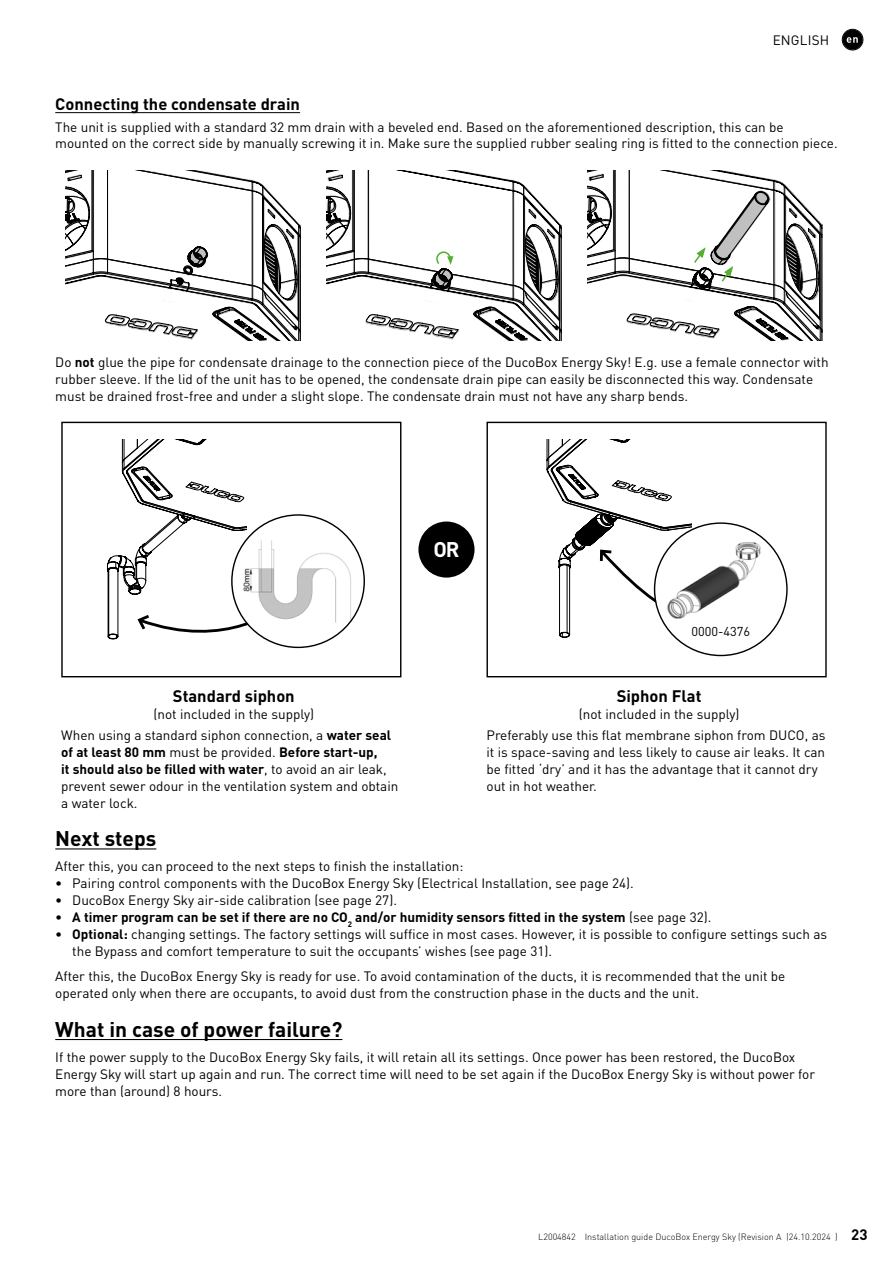
<style>
.page{position:relative;width:893px;height:1263px;background:#fff}
.page>*{position:absolute;margin:0;border:0;box-sizing:border-box;transform-origin:0 0}
.t1{font:700 21px "DINOT";color:#000}
.t2{font:700 21px "DINOT";color:#fff}
.t3{font:700 16.5px "DINOT";color:#000}
.t4{font:700 15px "DINOT";color:#000}
.t5{font:13.5px/16.8px "DINOT";color:#000}
.t6{font:700 13.5px "DINOT";color:#000}
.t7{font:12.75px "DINOT";color:#000}
.t8{font:300 9px "DINOT";color:#000}
.s1{font-weight:700}
.s2{font-weight:400}
</style>
<div class="page">
<div style="left:842px;top:30px;width:21px;height:20px;background:#000;border-radius:50%"></div>
<svg style="left:847px;top:37px;width:11px;height:6px"></svg>
<div style="left:842px;top:29px;width:21px;height:21px;border:1px solid #000;border-radius:50%"></div>
<hr style="left:55px;top:112px;width:245px;height:1px;background:#000">
<hr style="left:55px;top:848px;width:101px;height:1px;background:#000">
<hr style="left:55px;top:1039px;width:287px;height:1px;background:#000">
<svg style="left:66px;top:170px;width:235px;height:170px"></svg>
<svg style="left:326px;top:170px;width:236px;height:170px"></svg>
<div style="left:587px;top:170px;width:240px;height:170px;background:linear-gradient(to bottom,#fff,#fff)"></div>
<svg style="left:587px;top:170px;width:235px;height:170px"></svg>
<svg style="left:107px;top:440px;width:176px;height:207px"></svg>
<div style="left:232px;top:515px;width:132px;height:132px;background:#fff;border-radius:50%"></div>
<img style="left:243px;top:539px;width:110px;height:84px">
<div style="left:61px;top:422px;width:340px;height:255px;border:1px solid #000"></div>
<div style="left:417px;top:520px;width:59px;height:59px;background:#000;border-radius:50%"></div>
<div style="left:415px;top:518px;width:62px;height:63px;border:3px solid #fff;border-radius:50%"></div>
<svg style="left:547px;top:440px;width:166px;height:204px"></svg>
<div style="left:655px;top:523px;width:132px;height:132px;background:#fff;border-radius:50%"></div>
<img style="left:665px;top:542px;width:96px;height:77px">
<div style="left:486px;top:422px;width:341px;height:255px;border:1px solid #000"></div>
<p class="t5" style="left:773px;top:31px;width:58px">ENGLISH</p>
<p class="t3" style="left:55px;top:93px;width:246px">Connecting the condensate drain</p>
<p class="t5" style="left:55px;top:118px;width:781px">The unit is supplied with a standard 32 mm drain with a beveled end. Based on the aforementioned description, this can be mounted on the correct side by manually screwing it in. Make sure the supplied rubber sealing ring is fitted to the connection piece.</p>
<p class="t5" style="left:55px;top:354px;width:775px">Do <span class="s1">not</span> glue the pipe for condensate drainage to the connection piece of the DucoBox Energy Sky! E.g. use a female connector with rubber sleeve. If the lid of the unit has to be opened, the condensate drain pipe can easily be disconnected this way. Condensate must be drained frost-free and under a slight slope. The condensate drain must not have any sharp bends.</p>
<p class="t3" style="left:173px;top:685px;width:123px">Standard siphon</p>
<p class="t5" style="left:61px;top:703px;width:331px;line-height:21.1px;text-indent:92px">(not included in the supply)<br>When using a standard siphon connection, a <span class="s1">water seal</span></p>
<p class="t5" style="left:61px;top:743px;width:339px"><span class="s1">of at least 80 mm</span> must be provided. <span class="s1">Before start-up,<br>it should also be filled with water</span>, to avoid an air leak, prevent sewer odour in the ventilation system and obtain a water lock.</p>
<h1 class="t2" style="left:433px;top:535px;width:28px">OR</h1>
<p class="t7" style="left:691px;top:622px;width:60px">0000-4376</p>
<p class="t3" style="left:617px;top:685px;width:86px">Siphon Flat</p>
<p class="t5" style="left:486px;top:703px;width:340px;line-height:21.1px;text-align:center">(not included in the supply)<br>Preferably use this flat membrane siphon from DUCO, as</p>
<p class="t5" style="left:486px;top:743px;width:340px">it is space-saving and less likely to cause air leaks. It can be fitted ‘dry’ and it has the advantage that it cannot dry out in hot weather.</p>
<h1 class="t1" style="left:55px;top:824px;width:103px">Next steps</h1>
<p class="t5" style="left:55px;top:858px;width:410px">After this, you can proceed to the next steps to finish the installation:</p>
<p class="t5" style="left:55px;top:874px;width:578px">• Pairing control components with the DucoBox Energy Sky (Electrical Installation, see page 24).</p>
<p class="t5" style="left:55px;top:891px;width:341px">• DucoBox Energy Sky air-side calibration (see page 27).</p>
<p class="t6" style="left:55px;top:908px;width:655px"><span class="s2">•</span> A timer program can be set if there are no CO<sub>2</sub> and/or humidity sensors fitted in the system <span class="s2">(see page 32).</span></p>
<p class="t5" style="left:72px;top:925px;width:756px;text-indent:-17px">• <span class="s1">Optional:</span> changing settings. The factory settings will suffice in most cases. However, it is possible to configure settings such as the Bypass and comfort temperature to suit the occupants’ wishes (see page 31).</p>
<p class="t5" style="left:55px;top:967px;width:732px">After this, the DucoBox Energy Sky is ready for use. To avoid contamination of the ducts, it is recommended that the unit be operated only when there are occupants, to avoid dust from the construction phase in the ducts and the unit.</p>
<h1 class="t1" style="left:55px;top:1015px;width:289px">What in case of power failure?</h1>
<p class="t5" style="left:55px;top:1048px;width:761px">If the power supply to the DucoBox Energy Sky fails, it will retain all its settings. Once power has been restored, the DucoBox<br>Energy Sky will start up again and run. The correct time will need to be set again if the DucoBox Energy Sky is without power for more than (around) 8 hours.</p>
<p class="t8" style="left:538px;top:1230px;width:301px">L2004842 Installation guide DucoBox Energy Sky (Revision A |24.10.2024 )</p>
<p class="t4" style="left:851px;top:1224px;width:18px">23</p>
</div>
